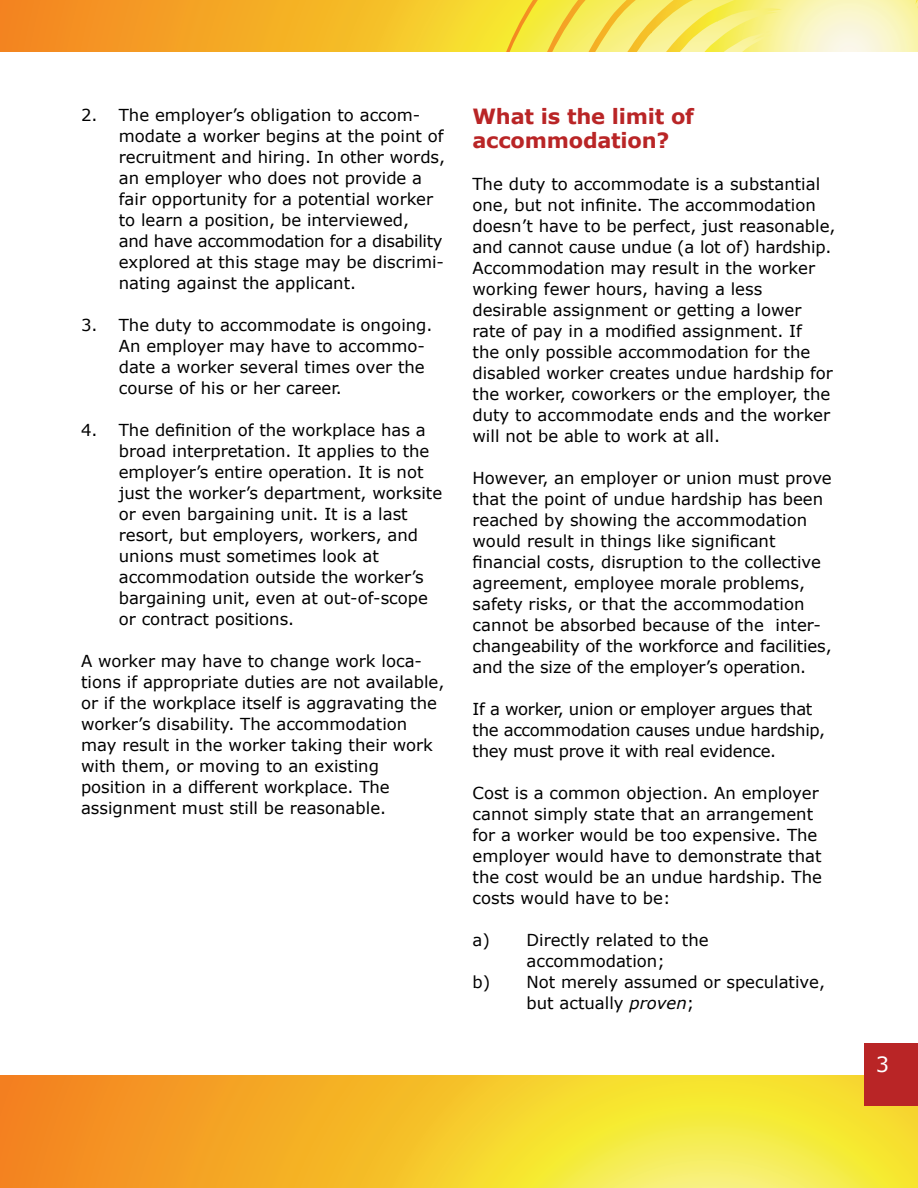
<style>
.page{position:relative;width:918px;height:1188px;background:#fff}
.page>*{position:absolute;margin:0;border:0;box-sizing:border-box;transform-origin:0 0}
.t1{font:700 21px/24px "Verdana";letter-spacing:-.01em;color:#b92526}
.t2{font:21px "Verdana";color:#fff}
.t3{font:16.5px/21px "Verdana";color:#000}
.t4{font:16.5px/21px "Verdana";letter-spacing:-.02em;color:#000}
.s1{font-style:italic}
</style>
<div class="page">
<svg style="left:0;top:1076px;width:918px;height:112px;background:#f5c430"></svg>
<div style="left:864px;top:1043px;width:54px;height:63px;background:#b92526"></div>
<svg style="left:0;top:0;width:624px;height:52px;background:#f4b129"></svg>
<svg style="left:624px;top:0;width:294px;height:52px;background:#f8f097"></svg>
<svg style="left:501px;top:0;width:91px;height:52px;background:#f5e141"></svg>
<p class="t3" style="left:119px;top:104px;width:328px;text-indent:-38px">2. The employer’s obligation to accom&shy;modate a worker begins at the point of recruitment and hiring. In other words, an employer who does not provide a fair opportunity for a potential worker to learn a position, be interviewed,<br>and have accommodation for a disability explored at this stage may be discrimi&shy;nating against the applicant.</p>
<p class="t3" style="left:119px;top:314px;width:315px;text-indent:-38px">3. The duty to accommodate is ongoing.<br>An employer may have to accommo&shy;date a worker several times over the course of his or her career.</p>
<p class="t3" style="left:119px;top:419px;width:325px;text-indent:-38px">4. The definition of the workplace has a broad interpretation. It applies to the employer’s entire operation. It is not just the worker’s department, worksite or even bargaining unit. It is a last resort, but employers, workers, and unions must sometimes look at accommodation outside the worker’s bargaining unit, even at out-of-scope or contract positions.</p>
<p class="t3" style="left:81px;top:650px;width:365px">A worker may have to change work loca&shy;tions if appropriate duties are not available, or if the workplace itself is aggravating the worker’s disability. The accommodation may result in the worker taking their work with them, or moving to an existing position in a different workplace. The assignment must still be reasonable.</p>
<p class="t1" style="left:472px;top:104px;width:223px">What is the limit of accommodation?</p>
<p class="t3" style="left:472px;top:173px;width:365px">The duty to accommodate is a substantial one, but not infinite. The accommodation doesn’t have to be perfect, just reasonable, and cannot cause undue (a lot of) hardship.<br>Accommodation may result in the worker working fewer hours, having a less desirable assignment or getting a lower rate of pay in a modified assignment. If<br>the only possible accommodation for the disabled worker creates undue hardship for the worker, coworkers or the employer, the duty to accommodate ends and the worker will not be able to work at all.</p>
<p class="t3" style="left:472px;top:467px;width:361px">However, an employer or union must prove that the point of undue hardship has been reached by showing the accommodation would result in things like significant financial costs, disruption to the collective agreement, employee morale problems, safety risks, or that the accommodation cannot be absorbed because of the inter&shy;changeability of the workforce and facilities, and the size of the employer’s operation.</p>
<p class="t4" style="left:472px;top:698px;width:354px">If a worker, union or employer argues that the accommodation causes undue hardship, they must prove it with real evidence.</p>
<p class="t3" style="left:472px;top:782px;width:351px">Cost is a common objection. An employer cannot simply state that an arrangement for a worker would be too expensive. The employer would have to demonstrate that the cost would be an undue hardship. The costs would have to be:</p>
<p class="t3" style="left:472px;top:929px;width:238px">a) Directly related to the</p>
<p class="t3" style="left:527px;top:950px;width:140px">accommodation;</p>
<p class="t3" style="left:472px;top:971px;width:354px">b) Not merely assumed or speculative,</p>
<p class="t3" style="left:527px;top:992px;width:169px">but actually <span class="s1">proven</span>;</p>
<p class="t2" style="left:876px;top:1051px;width:15px">3</p>
</div>
